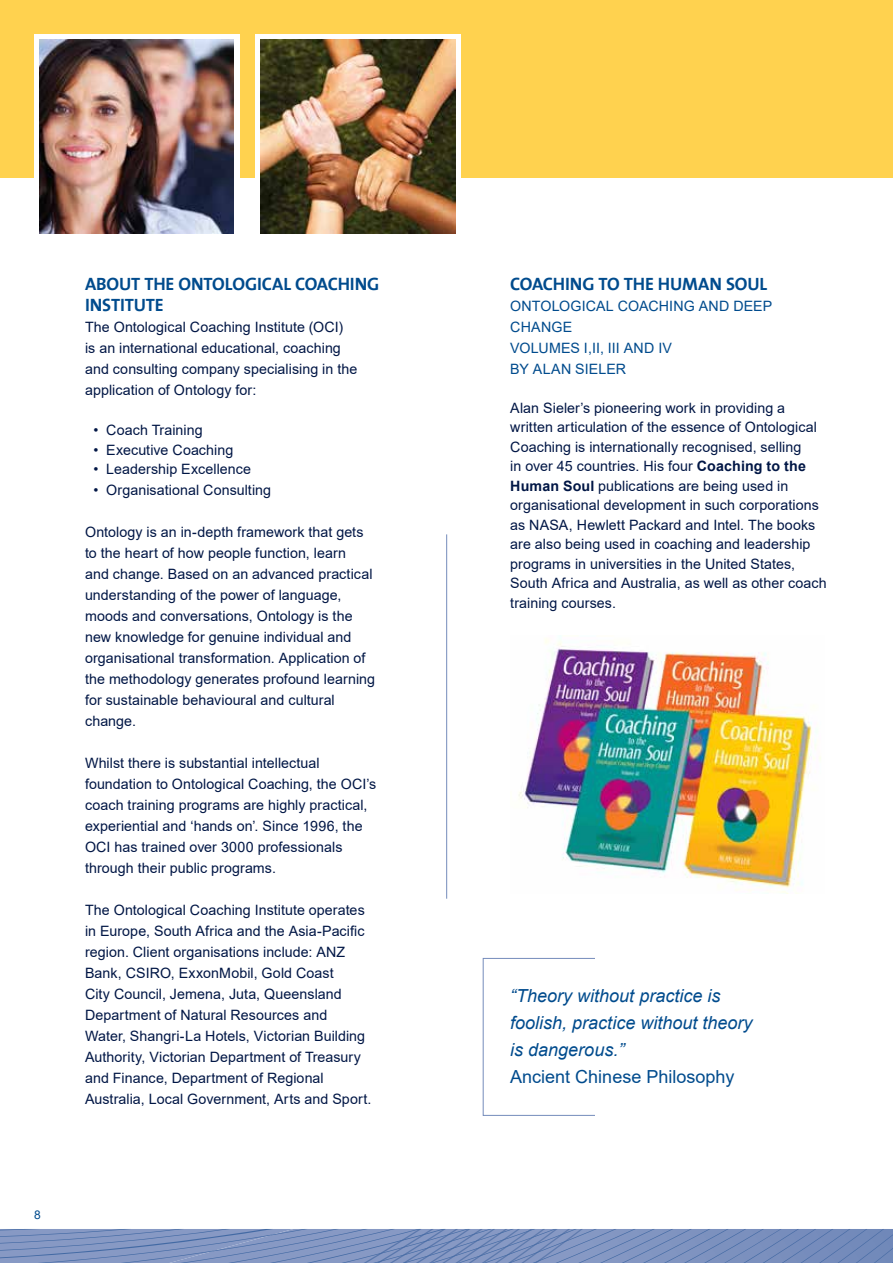
<style>
.page{position:relative;width:893px;height:1263px;background:#fff}
.page>*{position:absolute;margin:0;border:0;box-sizing:border-box;transform-origin:0 0}
.t1{font:italic 18px/27px "Arial";color:#004b8d}
.t2{font:18px/21px "The Sans 7 Bold Plain";letter-spacing:-.005em;color:#004b8d}
.t3{font:18px "Arial";color:#004b8d}
.t4{font:14.25px/21px "Arial";letter-spacing:.005em;color:#001645}
.t5{font:14.25px/21px "Arial";letter-spacing:.01em;color:#004b8d}
.t6{font:12px "Arial";color:#004b8d}
.s1{font-weight:700}
</style>
<div class="page">
<svg style="left:0;top:1229px;width:893px;height:34px;background:#7b91be"></svg>
<div style="left:0;top:0;width:893px;height:178px;background:#ffd24f"></div>
<hr style="left:446px;top:534px;width:1px;height:365px;background:#758cbb">
<div style="left:34px;top:34px;width:205px;height:205px;background:#fff"></div>
<div style="left:256px;top:34px;width:205px;height:205px;background:#fff"></div>
<img style="left:518px;top:636px;width:303px;height:257px">
<img style="left:39px;top:39px;width:195px;height:195px">
<img style="left:261px;top:39px;width:194px;height:195px">
<p class="t6" style="left:34px;top:1206px;width:8px">8</p>
<p class="t2" style="left:85px;top:272px;width:296px">ABOUT THE ONTOLOGICAL COACHING<br>INSTITUTE</p>
<p class="t4" style="left:85px;top:316px;width:274px">The Ontological Coaching Institute (OCI)<br>is an international educational, coaching and consulting company specialising in the application of Ontology for:</p>
<p class="t4" style="left:94px;top:419px;width:111px">• Coach Training</p>
<p class="t4" style="left:94px;top:439px;width:141px">• Executive Coaching</p>
<p class="t4" style="left:94px;top:458px;width:159px">• Leadership Excellence</p>
<p class="t4" style="left:94px;top:479px;width:179px">• Organisational Consulting</p>
<p class="t4" style="left:85px;top:521px;width:292px">Ontology is an in-depth framework that gets to the heart of how people function, learn<br>and change. Based on an advanced practical understanding of the power of language, moods and conversations, Ontology is the new knowledge for genuine individual and organisational transformation. Application of the methodology generates profound learning for sustainable behavioural and cultural change.</p>
<p class="t4" style="left:85px;top:752px;width:293px">Whilst there is substantial intellectual foundation to Ontological Coaching, the OCI’s coach training programs are highly practical, experiential and ‘hands on’. Since 1996, the OCI has trained over 3000 professionals through their public programs.</p>
<p class="t4" style="left:85px;top:899px;width:288px">The Ontological Coaching Institute operates in Europe, South Africa and the Asia-Pacific region. Client organisations include: ANZ Bank, CSIRO, ExxonMobil, Gold Coast<br>City Council, Jemena, Juta, Queensland Department of Natural Resources and Water, Shangri-La Hotels, Victorian Building Authority, Victorian Department of Treasury and Finance, Department of Regional Australia, Local Government, Arts and Sport.</p>
<p class="t2" style="left:510px;top:272px;width:259px">COACHING TO THE HUMAN SOUL</p>
<p class="t5" style="left:510px;top:295px;width:263px">ONTOLOGICAL COACHING AND DEEP<br>CHANGE<br>VOLUMES I,II, III AND IV<br>BY ALAN SIELER</p>
<p class="t4" style="left:510px;top:398px;width:318px;line-height:19.5px">Alan Sieler’s pioneering work in providing a written articulation of the essence of Ontological Coaching is internationally recognised, selling<br>in over 45 countries. His four <span class="s1">Coaching to the Human Soul</span> publications are being used in organisational development in such corporations as NASA, Hewlett Packard and Intel. The books are also being used in coaching and leadership programs in universities in the United States, South Africa and Australia, as well as other coach training courses.</p>
<p class="t1" style="left:510px;top:983px;width:244px">“Theory without practice is foolish, practice without theory is dangerous.”</p>
<p class="t3" style="left:510px;top:1064px;width:226px">Ancient Chinese Philosophy</p>
</div>
